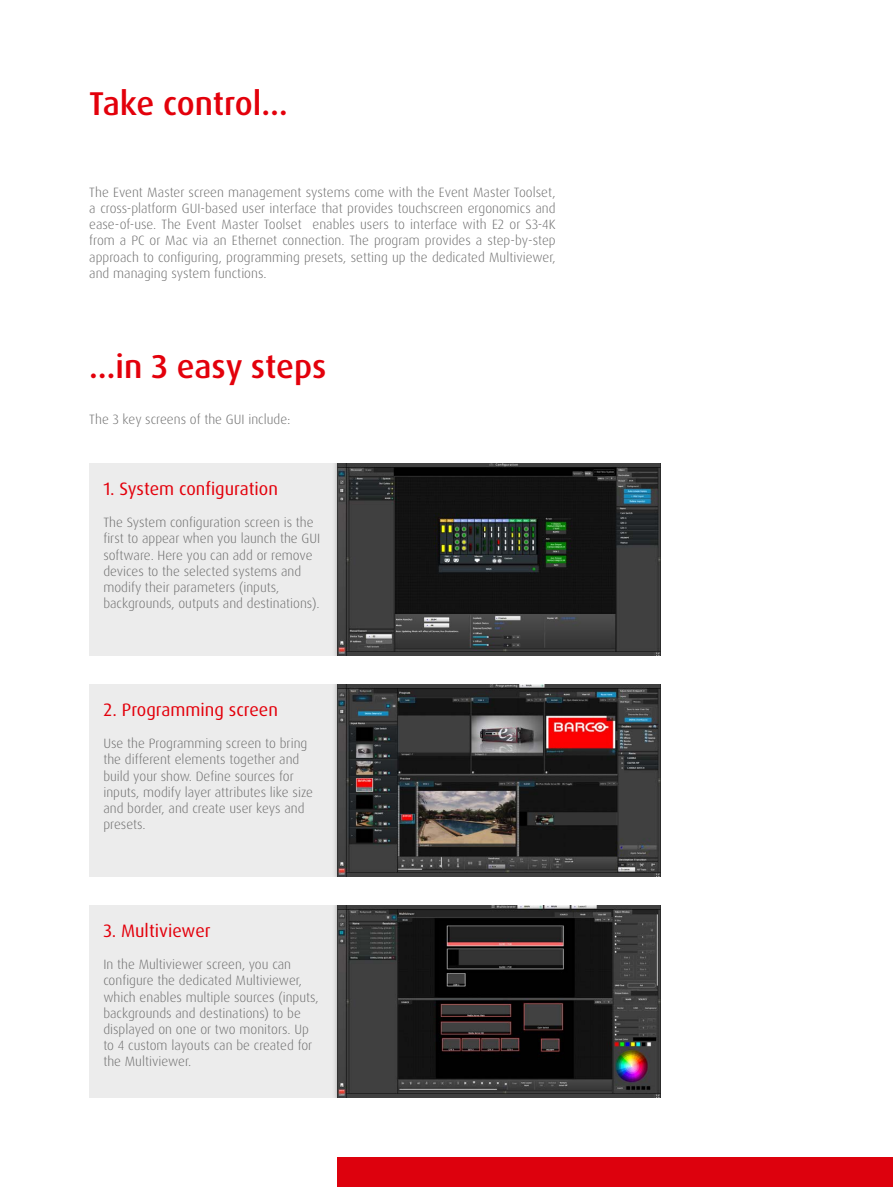
<style>
.page{position:relative;width:893px;height:1187px;background:#fff}
.page>*{position:absolute;margin:0;border:0;box-sizing:border-box;transform-origin:0 0}
.t1{font:500 33px "Dax Pro";color:#e3000b}
.t2{font:18px "Dax Pro";color:#e3000b}
.t3{font:300 13.5px/16.2px "Dax Pro";color:#6e6e6e}
</style>
<div class="page">
<div style="left:89px;top:684px;width:571px;height:192px;background:#ececec"></div>
<img style="left:335px;top:684px;width:325px;height:192px">
<div style="left:89px;top:905px;width:571px;height:192px;background:#ececec"></div>
<img style="left:335px;top:905px;width:325px;height:192px">
<div style="left:89px;top:463px;width:571px;height:192px;background:#ececec"></div>
<img style="left:335px;top:463px;width:325px;height:192px">
<div style="left:337px;top:1157px;width:556px;height:29px;background:#dd010d"></div>
<h1 class="t1" style="left:89px;top:82px;width:200px">Take control…</h1>
<p class="t3" style="left:89px;top:184px;width:468px;text-align:justify">The Event Master screen management systems come with the Event Master Toolset, a cross-platform GUI-based user interface that provides touchscreen ergonomics and ease-of-use. The Event Master Toolset enables users to interface with E2 or S3-4K from a PC or Mac via an Ethernet connection. The program provides a step-by-step approach to configuring, programming presets, setting up the dedicated Multiviewer, and managing system functions.</p>
<h1 class="t1" style="left:89px;top:345px;width:239px">…in 3 easy steps</h1>
<p class="t3" style="left:89px;top:411px;width:203px">The 3 key screens of the GUI include:</p>
<h2 class="t2" style="left:103px;top:477px;width:176px">1. System configuration</h2>
<p class="t3" style="left:103px;top:514px;width:218px">The System configuration screen is the first to appear when you launch the GUI software. Here you can add or remove devices to the selected systems and modify their parameters (inputs, backgrounds, outputs and destinations).</p>
<h2 class="t2" style="left:103px;top:697px;width:176px">2. Programming screen</h2>
<p class="t3" style="left:103px;top:735px;width:211px">Use the Programming screen to bring the different elements together and build your show. Define sources for inputs, modify layer attributes like size and border, and create user keys and presets.</p>
<h2 class="t2" style="left:103px;top:918px;width:109px">3. Multiviewer</h2>
<p class="t3" style="left:103px;top:956px;width:217px">In the Multiviewer screen, you can configure the dedicated Multiviewer, which enables multiple sources (inputs, backgrounds and destinations) to be displayed on one or two monitors. Up to 4 custom layouts can be created for the Multiviewer.</p>
</div>
